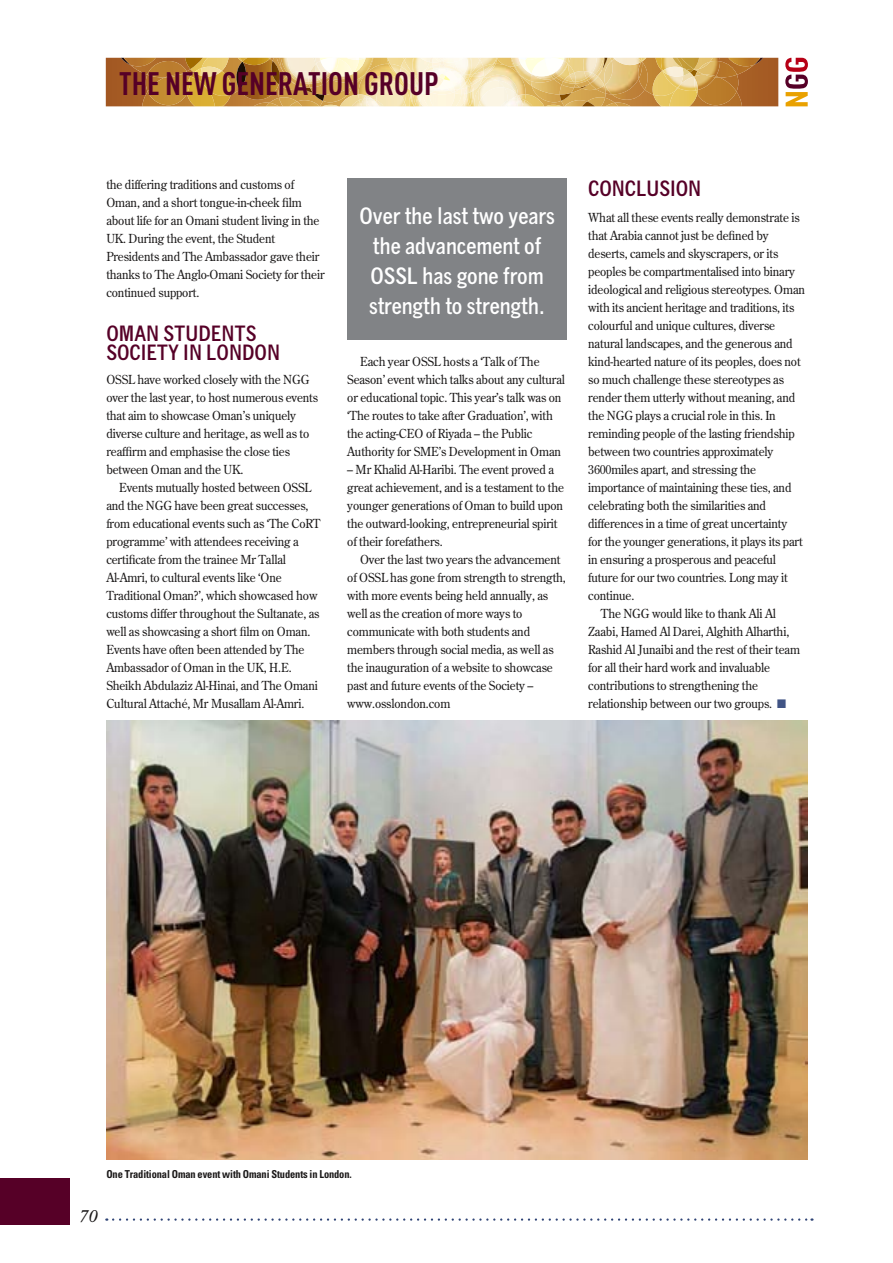
<style>
.page{position:relative;width:893px;height:1263px;background:#fff}
.page>*{position:absolute;margin:0;border:0;box-sizing:border-box;transform-origin:0 0}
.t1{font:700 32.1px "DIN Cond";color:#560027}
.t2{font:700 condensed 22.5px/30px "News Gothic";color:#fff;text-align:center}
.t3{font:700 condensed 21px/19.5px "News Gothic";color:#560027}
.t4{font:italic 18px "Plantin";color:#1a1818}
.t5{font:12.45px/18px "Century Old Style";letter-spacing:-.01em;color:#1a1818;scale:.95 1}
.t6{font:700 condensed 10.95px "Univers";letter-spacing:-.01em;color:#1a1818;scale:.95 1}
.s1{color:#415485}
</style>
<div class="page">
<svg style="left:113px;top:1218px;width:700px;height:3px"></svg>
<div style="left:0;top:1178px;width:70px;height:47px;background:#560027"></div>
<img style="left:106px;top:721px;width:702px;height:438px">
<div style="left:347px;top:179px;width:220px;height:161px;background:#818386"></div>
<svg style="left:106px;top:58px;width:672px;height:49px;background:#d6b071"></svg>
<svg style="left:785px;top:58px;width:23px;height:48px"></svg>
<h1 class="t1" style="left:119px;top:64px;width:321px">THE NEW GENERATION GROUP</h1>
<p class="t5" style="left:106px;top:175px;width:231px">the differing traditions and customs of Oman, and a short tongue-in-cheek film about life for an Omani student living in the UK. During the event, the Student Presidents and The Ambassador gave their thanks to The Anglo-Omani Society for their continued support.</p>
<h3 class="t3" style="left:106px;top:323px;width:175px">OMAN STUDENTS<br>SOCIETY IN LONDON</h3>
<p class="t5" style="left:106px;top:370px;width:224px">OSSL have worked closely with the NGG over the last year, to host numerous events that aim to showcase Oman’s uniquely diverse culture and heritage, as well as to reaffirm and emphasise the close ties between Oman and the UK.</p>
<p class="t5" style="left:106px;top:478px;width:227px;text-indent:13px">Events mutually hosted between OSSL and the NGG have been great successes, from educational events such as ‘The CoRT programme’ with attendees receiving a certificate from the trainee Mr Tallal Al-Amri, to cultural events like ‘One Traditional Oman?’, which showcased how customs differ throughout the Sultanate, as well as showcasing a short film on Oman.<br>Events have often been attended by The Ambassador of Oman in the UK, H.E.<br>Sheikh Abdulaziz Al-Hinai, and The Omani Cultural Attaché, Mr Musallam Al-Amri.</p>
<h2 class="t2" style="left:360px;top:200px;width:197px">Over the last two years the advancement of<br>OSSL has gone from strength to strength.</h2>
<p class="t5" style="left:347px;top:353px;width:231px;text-indent:13px">Each year OSSL hosts a ‘Talk of The Season’ event which talks about any cultural or educational topic. This year’s talk was on ‘The routes to take after Graduation’, with the acting-CEO of Riyada – the Public Authority for SME’s Development in Oman</p>
<p class="t5" style="left:347px;top:461px;width:230px">– Mr Khalid Al-Haribi. The event proved a great achievement, and is a testament to the younger generations of Oman to build upon the outward-looking, entrepreneurial spirit of their forefathers.</p>
<p class="t5" style="left:347px;top:551px;width:232px;text-indent:13px">Over the last two years the advancement of OSSL has gone from strength to strength, with more events being held annually, as well as the creation of more ways to communicate with both students and members through social media, as well as the inauguration of a website to showcase past and future events of the Society – www.osslondon.com</p>
<h3 class="t3" style="left:588px;top:178px;width:115px">CONCLUSION</h3>
<p class="t5" style="left:588px;top:208px;width:224px">What all these events really demonstrate is</p>
<p class="t5" style="left:588px;top:226px;width:192px">that Arabia cannot just be defined by</p>
<p class="t5" style="left:588px;top:244px;width:202px">deserts, camels and skyscrapers, or its</p>
<p class="t5" style="left:588px;top:262px;width:219px">peoples be compartmentalised into binary</p>
<p class="t5" style="left:588px;top:280px;width:230px">ideological and religious stereotypes. Oman</p>
<p class="t5" style="left:588px;top:298px;width:219px">with its ancient heritage and traditions, its</p>
<p class="t5" style="left:588px;top:316px;width:198px">colourful and unique cultures, diverse</p>
<p class="t5" style="left:588px;top:334px;width:217px">natural landscapes, and the generous and</p>
<p class="t5" style="left:588px;top:352px;width:225px">kind-hearted nature of its peoples, does not</p>
<p class="t5" style="left:588px;top:370px;width:208px">so much challenge these stereotypes as</p>
<p class="t5" style="left:588px;top:388px;width:220px">render them utterly without meaning, and</p>
<p class="t5" style="left:588px;top:406px;width:199px">the NGG plays a crucial role in this. In</p>
<p class="t5" style="left:588px;top:424px;width:219px">reminding people of the lasting friendship</p>
<p class="t5" style="left:588px;top:442px;width:196px">between two countries approximately</p>
<p class="t5" style="left:588px;top:460px;width:178px">3600miles apart, and stressing the</p>
<p class="t5" style="left:588px;top:478px;width:216px">importance of maintaining these ties, and</p>
<p class="t5" style="left:588px;top:497px;width:189px">celebrating both the similarities and</p>
<p class="t5" style="left:588px;top:515px;width:211px">differences in a time of great uncertainty</p>
<p class="t5" style="left:588px;top:533px;width:227px">for the younger generations, it plays its part</p>
<p class="t5" style="left:588px;top:551px;width:199px">in ensuring a prosperous and peaceful</p>
<p class="t5" style="left:588px;top:569px;width:212px">future for our two countries. Long may it</p>
<p class="t5" style="left:588px;top:587px;width:50px">continue.</p>
<p class="t5" style="left:601px;top:605px;width:186px">The NGG would like to thank Ali Al</p>
<p class="t5" style="left:588px;top:623px;width:213px">Zaabi, Hamed Al Darei, Alghith Alharthi,</p>
<p class="t5" style="left:588px;top:641px;width:224px">Rashid Al Junaibi and the rest of their team</p>
<p class="t5" style="left:588px;top:659px;width:193px">for all their hard work and invaluable</p>
<p class="t5" style="left:588px;top:677px;width:180px">contributions to strengthening the</p>
<p class="t5" style="left:588px;top:695px;width:210px">relationship between our two groups. <span class="s1">■</span></p>
<p class="t6" style="left:106px;top:1168px;width:260px">One Traditional Oman event with Omani Students in London.</p>
<h3 class="t4" style="left:79px;top:1205px;width:20px">70</h3>
</div>
